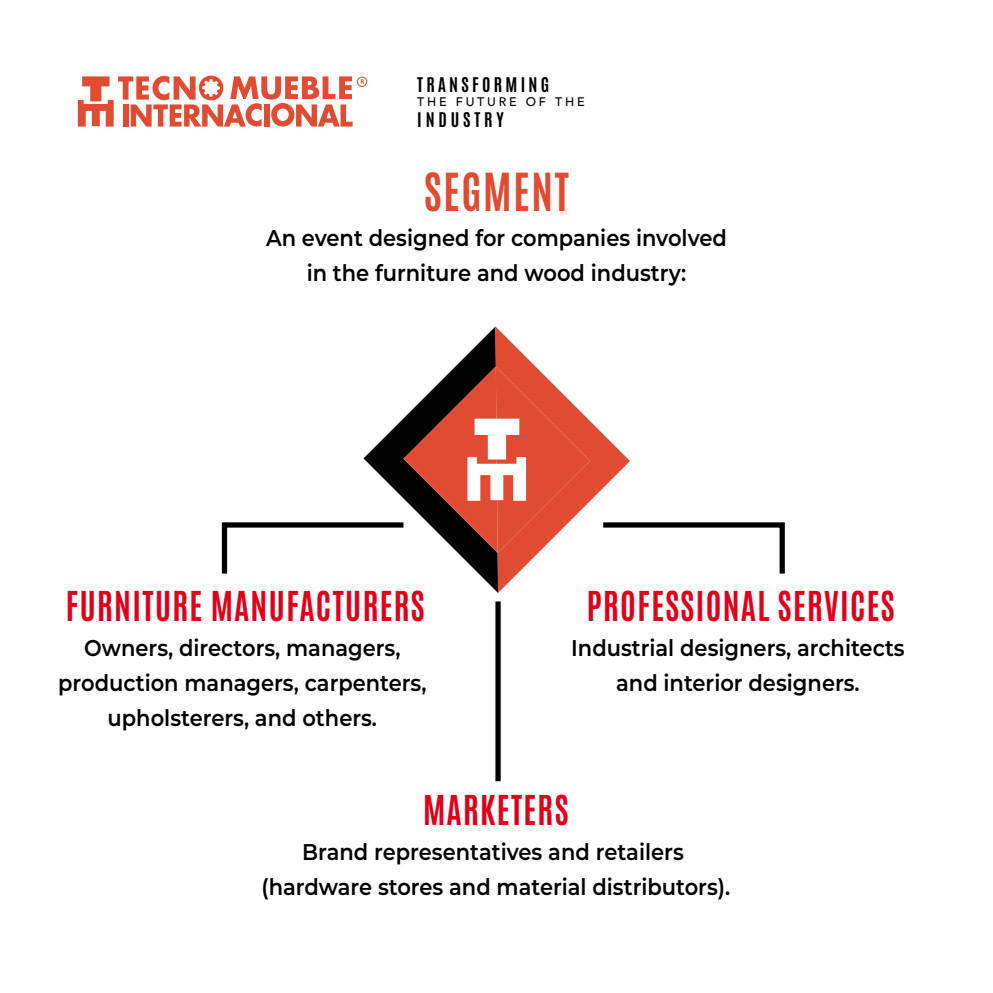
<style>
.page{position:relative;width:993px;height:993px;background:#fff}
.page>*{position:absolute;margin:0;border:0;box-sizing:border-box;transform-origin:0 0}
.t1{font:700 44.62px "Antonio";letter-spacing:.045em;color:#e04b31;scale:.92 1}
.t2{font:700 35px "Antonio";letter-spacing:.045em;color:#e1001a;scale:.92 1}
.t3{font:600 22.75px/35px "Montserrat";color:#000;text-align:center;scale:.92 1}
.t4{font:700 17.15px/35px "Antonio";letter-spacing:.195em;color:#000}
.t5{font:500 12.42px "Avenir";letter-spacing:.225em;color:#000}
</style>
<div class="page">
<svg style="left:590px;top:421px;width:39px;height:80px"></svg>
<svg style="left:221px;top:326px;width:369px;height:266px"></svg>
<svg style="left:603px;top:522px;width:182px;height:52px"></svg>
<div style="left:495px;top:601px;width:5px;height:180px;background:#000"></div>
<svg style="left:78px;top:76px;width:289px;height:50px"></svg>
<p class="t4" style="left:417px;top:67px;width:133px">TRANSFORMING<br>INDUSTRY</p>
<p class="t5" style="left:417px;top:91px;width:169px">THE FUTURE OF THE</p>
<h1 class="t1" style="left:424px;top:160px;width:159px">SEGMENT</h1>
<p class="t3" style="left:266px;top:220px;width:502px">An event designed for companies involved in the furniture and wood industry:</p>
<h2 class="t2" style="left:66px;top:580px;width:391px">FURNITURE MANUFACTURERS</h2>
<p class="t3" style="left:58px;top:629px;width:402px">Owners, directors, managers, production managers, carpenters, upholsterers, and others.</p>
<h2 class="t2" style="left:586px;top:580px;width:336px">PROFESSIONAL SERVICES</h2>
<p class="t3" style="left:571px;top:629px;width:364px">Industrial designers, architects and interior designers.</p>
<h2 class="t2" style="left:423px;top:784px;width:159px">MARKETERS</h2>
<p class="t3" style="left:261px;top:833px;width:511px">Brand representatives and retailers (hardware stores and material distributors).</p>
</div>
